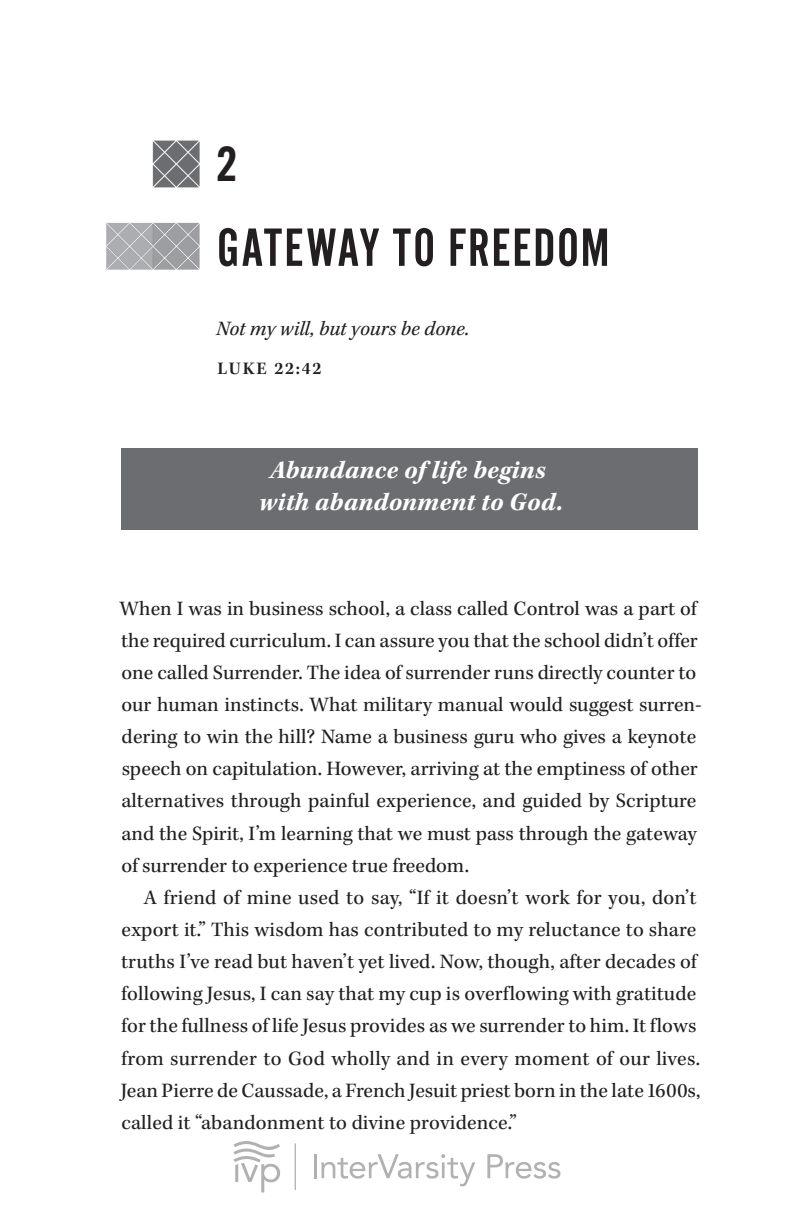
<style>
.page{position:relative;width:794px;height:1225px;background:#fff}
.page>*{position:absolute;margin:0;border:0;box-sizing:border-box;transform-origin:0 0}
.t1{font:56px "Alternate Got No 2 D";letter-spacing:.025em;color:#231f20}
.t2{font:600 48px "Alternate Gothic ATF";color:#231f20}
.t3{font:italic 700 26px/32.2px "Kepler Std";letter-spacing:.01em;color:#fff;text-align:center}
.t4{font:21px/32.2px "Kepler Std";letter-spacing:.005em;color:#231f20}
.t5{font:italic 21px "Kepler Std";color:#231f20}
.t6{font:600 18px "Kepler Std";letter-spacing:.1em;color:#231f20}
</style>
<div class="page">
<img style="left:106px;top:140px;width:94px;height:130px">
<div style="left:121px;top:448px;width:576px;height:81px;background:#6c6d70"></div>
<svg style="left:233px;top:1141px;width:47px;height:51px"></svg>
<hr style="left:294px;top:1144px;width:2px;height:45px;background:#231f20">
<hr style="left:314px;top:1154px;width:2px;height:24px;background:#231f20">
<svg style="left:321px;top:1154px;width:154px;height:32px"></svg>
<svg style="left:487px;top:1154px;width:73px;height:24px"></svg>
<h2 class="t2" style="left:216px;top:133px;width:22px">2</h2>
<h1 class="t1" style="left:217px;top:218px;width:394px">GATEWAY TO FREEDOM</h1>
<p class="t5" style="left:216px;top:316px;width:254px">Not my will, but yours be done.</p>
<p class="t6" style="left:217px;top:358px;width:106px">LUKE 22:42</p>
<p class="t3" style="left:259px;top:455px;width:305px">Abundance of life begins with abandonment to God.</p>
<p class="t4" style="left:119px;top:593px;width:583px">When I was in business school, a class called Control was a part of the required curriculum. I can assure you that the school didn’t offer one called Surrender. The idea of surrender runs directly counter to our human instincts. What military manual would suggest surren&shy;dering to win the hill? Name a business guru who gives a keynote speech on capitulation. However, arriving at the emptiness of other alternatives through painful experience, and guided by Scripture and the Spirit, I’m learning that we must pass through the gateway of surrender to experience true freedom.</p>
<p class="t4" style="left:121px;top:882px;width:581px;text-indent:23px">A friend of mine used to say, “If it doesn’t work for you, don’t export it.” This wisdom has contributed to my reluctance to share truths I’ve read but haven’t yet lived. Now, though, after decades of following Jesus, I can say that my cup is overflowing with gratitude for the fullness of life Jesus provides as we surrender to him. It flows from surrender to God wholly and in every moment of our lives.<br>Jean Pierre de Caussade, a French Jesuit priest born in the late 1600s, called it “abandonment to divine providence.”</p>
</div>
